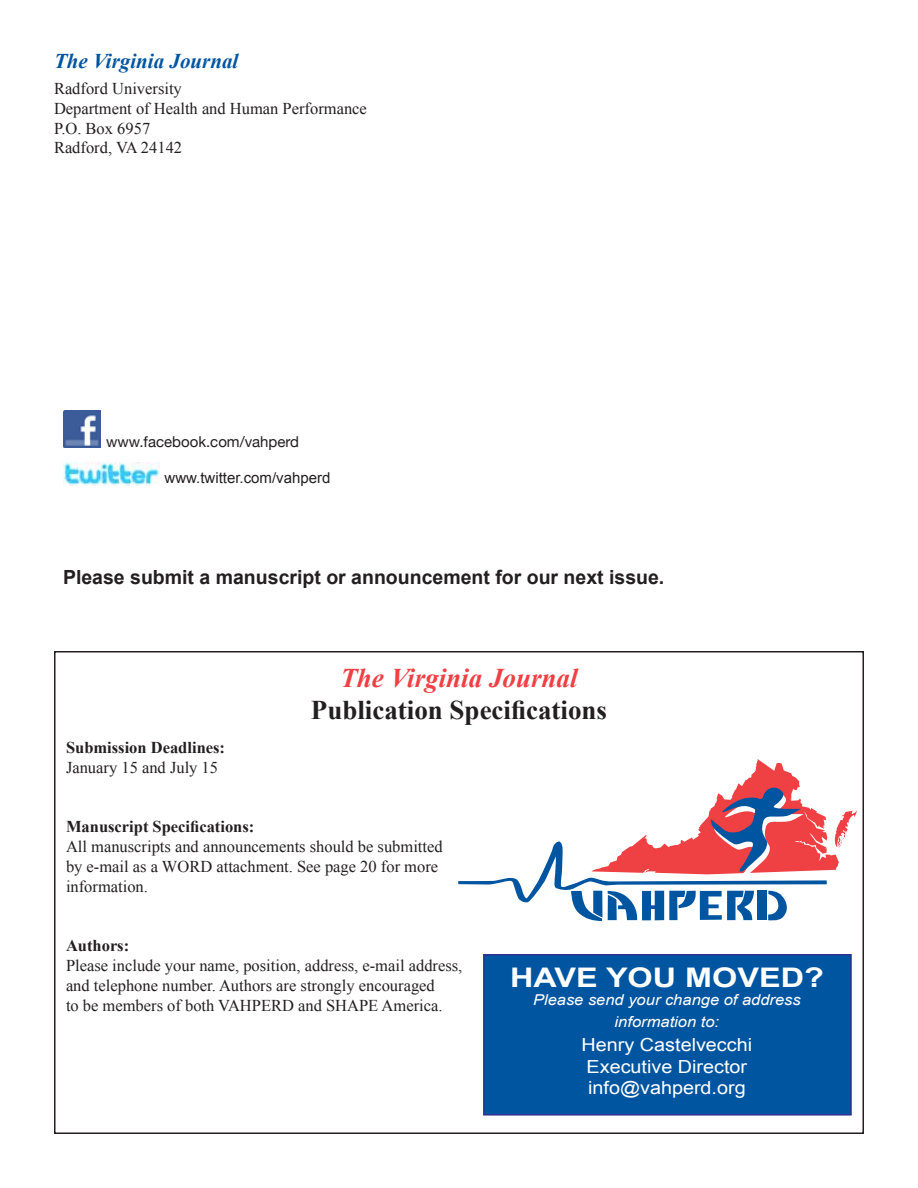
<style>
.page{position:relative;width:918px;height:1188px;background:#fff}
.page>*{position:absolute;margin:0;border:0;box-sizing:border-box;transform-origin:0 0}
.t1{font:700 27px "Times New Roman";color:#231f20}
.t2{font:italic 700 27px "Times New Roman";color:#ef4044}
.t3{font:700 27px "Arial";color:#fff;scale:1.2 1}
.t4{font:italic 700 21px "Times New Roman";color:#0055a1}
.t5{font:700 19.5px "Arial";color:#231f20}
.t6{font:18px/21.6px "Arial";color:#fff;scale:1.1 1}
.t7{font:16.5px/19.8px "Times New Roman";color:#231f20}
.t8{font:700 16.5px "Times New Roman";color:#231f20}
.t9{font:italic 15px/21.6px "Arial";color:#fff;text-align:center;scale:1.1 1}
.t10{font:15px "Helvetica Neue";color:#231f20}
.t11{font:15px "Arial";color:#231f20}
</style>
<div class="page">
<svg style="left:458px;top:759px;width:399px;height:162px"></svg>
<div style="left:483px;top:954px;width:369px;height:162px;background:#0055a1;border:2px solid #2e3192"></div>
<img style="left:63px;top:410px;width:38px;height:38px">
<img style="left:64px;top:463px;width:96px;height:22px">
<p class="t4" style="left:54px;top:47px;width:186px">The Virginia Journal</p>
<p class="t7" style="left:54px;top:78px;width:314px">Radford University<br>Department of Health and Human Performance<br>P.O. Box 6957<br>Radford, VA 24142</p>
<p class="t10" style="left:106px;top:431px;width:195px">www.facebook.com/vahperd</p>
<p class="t11" style="left:165px;top:468px;width:167px">www.twitter.com/vahperd</p>
<p class="t5" style="left:63px;top:564px;width:603px">Please submit a manuscript or announcement for our next issue.</p>
<p class="t8" style="left:66px;top:736px;width:161px">Submission Deadlines:</p>
<p class="t7" style="left:66px;top:757px;width:154px">January 15 and July 15</p>
<h1 class="t2" style="left:340px;top:659px;width:239px">The Virginia Journal</h1>
<h1 class="t1" style="left:311px;top:692px;width:298px">Publication Specifications</h1>
<p class="t8" style="left:66px;top:816px;width:190px">Manuscript Specifications:</p>
<p class="t7" style="left:66px;top:837px;width:378px">All manuscripts and announcements should be submitted by e-mail as a WORD attachment. See page 20 for more information.</p>
<p class="t8" style="left:66px;top:934px;width:65px">Authors:</p>
<p class="t7" style="left:66px;top:955px;width:398px">Please include your name, position, address, e-mail address, and telephone number. Authors are strongly encouraged<br>to be members of both VAHPERD and SHAPE America.</p>
<h1 class="t3" style="left:510px;top:960px;width:263px">HAVE YOU MOVED?</h1>
<p class="t9" style="left:533px;top:989px;width:245px">Please send your change of address information to:</p>
<p class="t6" style="left:582px;top:1034px;width:157px">Henry Castelvecchi<br>Executive Director info@vahperd.org</p>
</div>
